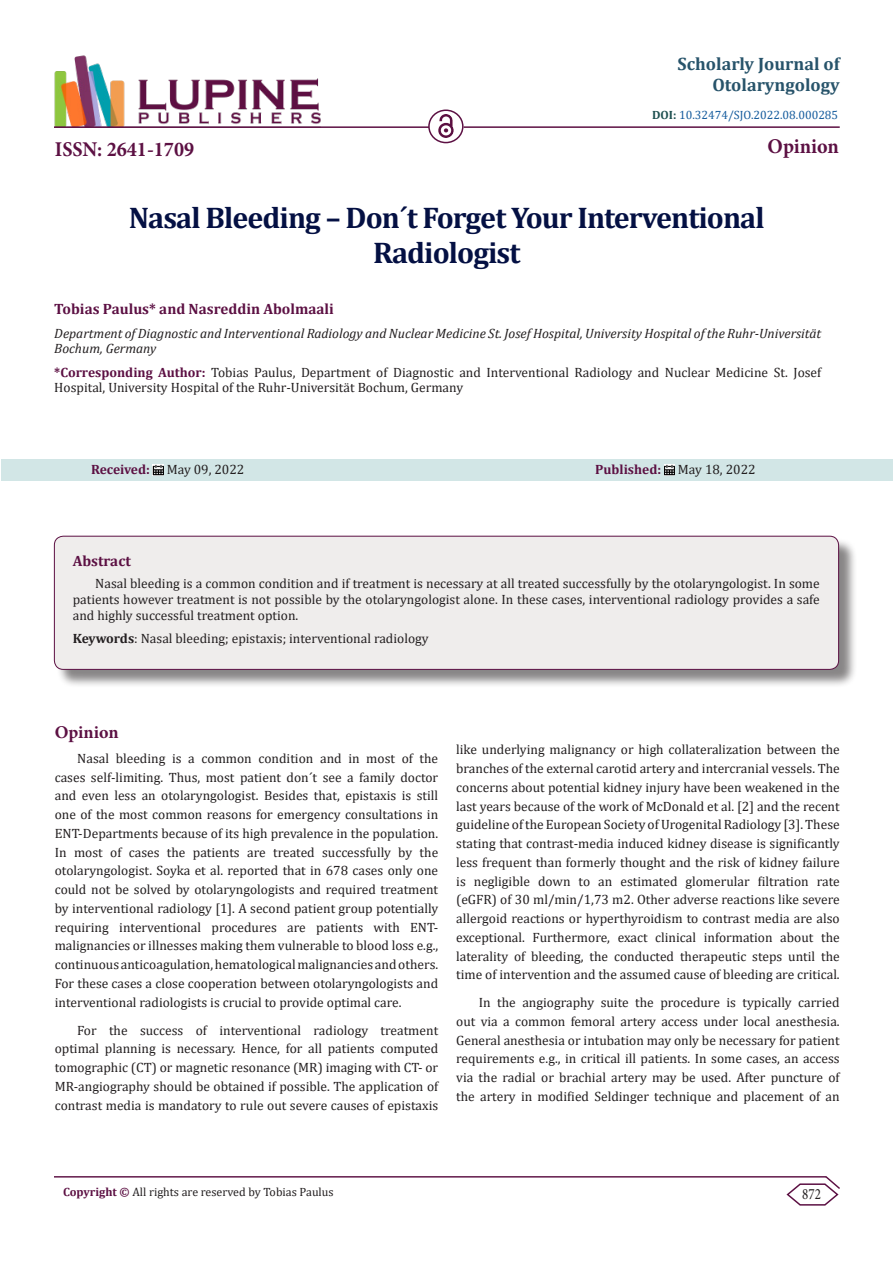
<style>
.page{position:relative;width:893px;height:1263px;background:#fff}
.page>*{position:absolute;margin:0;border:0;box-sizing:border-box;transform-origin:0 0}
.t1{font:700 30px/34.5px "Cambria";letter-spacing:-.03em;color:#041043;text-align:center}
.t2{font:700 21px "Minion Pro";color:#5c1043;scale:.96 1}
.t3{font:700 18px "Cambria";color:#27536a}
.t4{font:700 18px "Minion Pro";color:#5c1043}
.t5{font:15.75px "Minion Pro";color:#231f20;scale:.83 1}
.t6{font:700 15px "Cambria";color:#5c1043}
.t7{font:13.5px/18.8px "Cambria";color:#231f20;text-align:justify}
.t8{font:italic 13.5px/15px "Cambria";color:#231f20}
.t9{font:700 13.5px "Cambria";color:#5c1043}
.t10{font:12px "Cambria";color:#231f20}
.t11{font:12px "Cambria";color:#175d9e}
.s1{font-weight:700;color:#1e5050}
.s2{font-weight:700;color:#5c1043}
.s3{font-weight:400;color:#231f20}
.s4{font-weight:700}
</style>
<div class="page">
<img style="left:54px;top:55px;width:267px;height:71px">
<hr style="left:54px;top:126px;width:375px;height:2px;background:#5c1043">
<img style="left:438px;top:115px;width:15px;height:23px">
<div style="left:1px;top:459px;width:892px;height:21px;background:#d2e6e6"></div>
<svg style="left:153px;top:465px;width:11px;height:10px"></svg>
<svg style="left:664px;top:465px;width:11px;height:10px"></svg>
<div style="left:428px;top:109px;width:36px;height:34px;border:2px solid #5c1043;border-radius:50%"></div>
<hr style="left:464px;top:126px;width:376px;height:2px;background:#5c1043">
<hr style="left:54px;top:1176px;width:772px;height:1px;background:#5c1043">
<svg style="left:785px;top:1176px;width:55px;height:30px"></svg>
<div style="left:56px;top:538px;width:802px;height:151px;background:#231f20;opacity:.54"></div>
<div style="left:54px;top:536px;width:785px;height:133px;background:#efedec;border-radius:9px"></div>
<div style="left:54px;top:536px;width:785px;height:134px;border:1px solid #5c1043;border-radius:9px"></div>
<p class="t3" style="left:677px;top:51px;width:164px">Scholarly Journal of</p>
<p class="t3" style="left:712px;top:72px;width:129px">Otolaryngology</p>
<p class="t2" style="left:55px;top:135px;width:147px">ISSN: 2641-1709</p>
<p class="t11" style="left:652px;top:108px;width:188px"><span class="s1">DOI:</span> 10.32474/SJO.2022.08.000285</p>
<p class="t2" style="left:767px;top:131px;width:76px">Opinion</p>
<p class="t1" style="left:129px;top:200px;width:637px">Nasal Bleeding – Don´t Forget Your Interventional<br>Radiologist</p>
<p class="t6" style="left:54px;top:298px;width:281px">Tobias Paulus* and Nasreddin Abolmaali</p>
<p class="t8" style="left:54px;top:325px;width:768px">Department of Diagnostic and Interventional Radiology and Nuclear Medicine St. Josef Hospital, University Hospital of the Ruhr-Universität<br>Bochum, Germany</p>
<p class="t7" style="left:54px;top:365px;width:768px;line-height:15px"><span class="s2">*Corresponding Author:</span> Tobias Paulus, Department of Diagnostic and Interventional Radiology and Nuclear Medicine St. Josef<br>Hospital, University Hospital of the Ruhr-Universität Bochum, Germany</p>
<p class="t7" style="left:91px;top:460px;width:155px"><span class="s2">Received:</span> May 09, 2022</p>
<p class="t9" style="left:595px;top:460px;width:162px">Published: <span class="s3">May 18, 2022</span></p>
<p class="t6" style="left:73px;top:550px;width:60px">Abstract</p>
<p class="t7" style="left:73px;top:575px;width:748px;line-height:16.2px;text-indent:22px">Nasal bleeding is a common condition and if treatment is necessary at all treated successfully by the otolaryngologist. In some patients however treatment is not possible by the otolaryngologist alone. In these cases, interventional radiology provides a safe and highly successful treatment option.</p>
<p class="t7" style="left:73px;top:629px;width:357px"><span class="s4">Keywords</span>: Nasal bleeding; epistaxis; interventional radiology</p>
<p class="t4" style="left:55px;top:720px;width:65px">Opinion</p>
<p class="t7" style="left:55px;top:749px;width:385px;text-indent:22px">Nasal bleeding is a common condition and in most of the cases self-limiting. Thus, most patient don´t see a family doctor and even less an otolaryngologist. Besides that, epistaxis is still one of the most common reasons for emergency consultations in ENT-Departments because of its high prevalence in the population.<br>In most of cases the patients are treated successfully by the otolaryngologist. Soyka et al. reported that in 678 cases only one could not be solved by otolaryngologists and required treatment by interventional radiology [1]. A second patient group potentially requiring interventional procedures are patients with ENT&shy;malignancies or illnesses making them vulnerable to blood loss e.g., continuous anticoagulation, hematological malignancies and others.<br>For these cases a close cooperation between otolaryngologists and interventional radiologists is crucial to provide optimal care.</p>
<p class="t7" style="left:55px;top:1020px;width:385px;text-indent:22px">For the success of interventional radiology treatment optimal planning is necessary. Hence, for all patients computed tomographic (CT) or magnetic resonance (MR) imaging with CT- or MR-angiography should be obtained if possible. The application of contrast media is mandatory to rule out severe causes of epistaxis</p>
<p class="t7" style="left:456px;top:740px;width:385px">like underlying malignancy or high collateralization between the branches of the external carotid artery and intercranial vessels. The concerns about potential kidney injury have been weakened in the last years because of the work of McDonald et al. [2] and the recent guideline of the European Society of Urogenital Radiology [3]. These stating that contrast-media induced kidney disease is significantly less frequent than formerly thought and the risk of kidney failure is negligible down to an estimated glomerular filtration rate (eGFR) of 30 ml/min/1,73 m2. Other adverse reactions like severe allergoid reactions or hyperthyroidism to contrast media are also exceptional. Furthermore, exact clinical information about the laterality of bleeding, the conducted therapeutic steps until the time of intervention and the assumed cause of bleeding are critical.</p>
<p class="t7" style="left:456px;top:993px;width:385px;text-indent:22px">In the angiography suite the procedure is typically carried out via a common femoral artery access under local anesthesia.<br>General anesthesia or intubation may only be necessary for patient requirements e.g., in critical ill patients. In some cases, an access via the radial or brachial artery may be used. After puncture of the artery in modified Seldinger technique and placement of an</p>
<p class="t10" style="left:63px;top:1185px;width:272px"><span class="s2">Copyright ©</span> All rights are reserved by Tobias Paulus</p>
<p class="t5" style="left:802px;top:1184px;width:24px">872</p>
</div>
